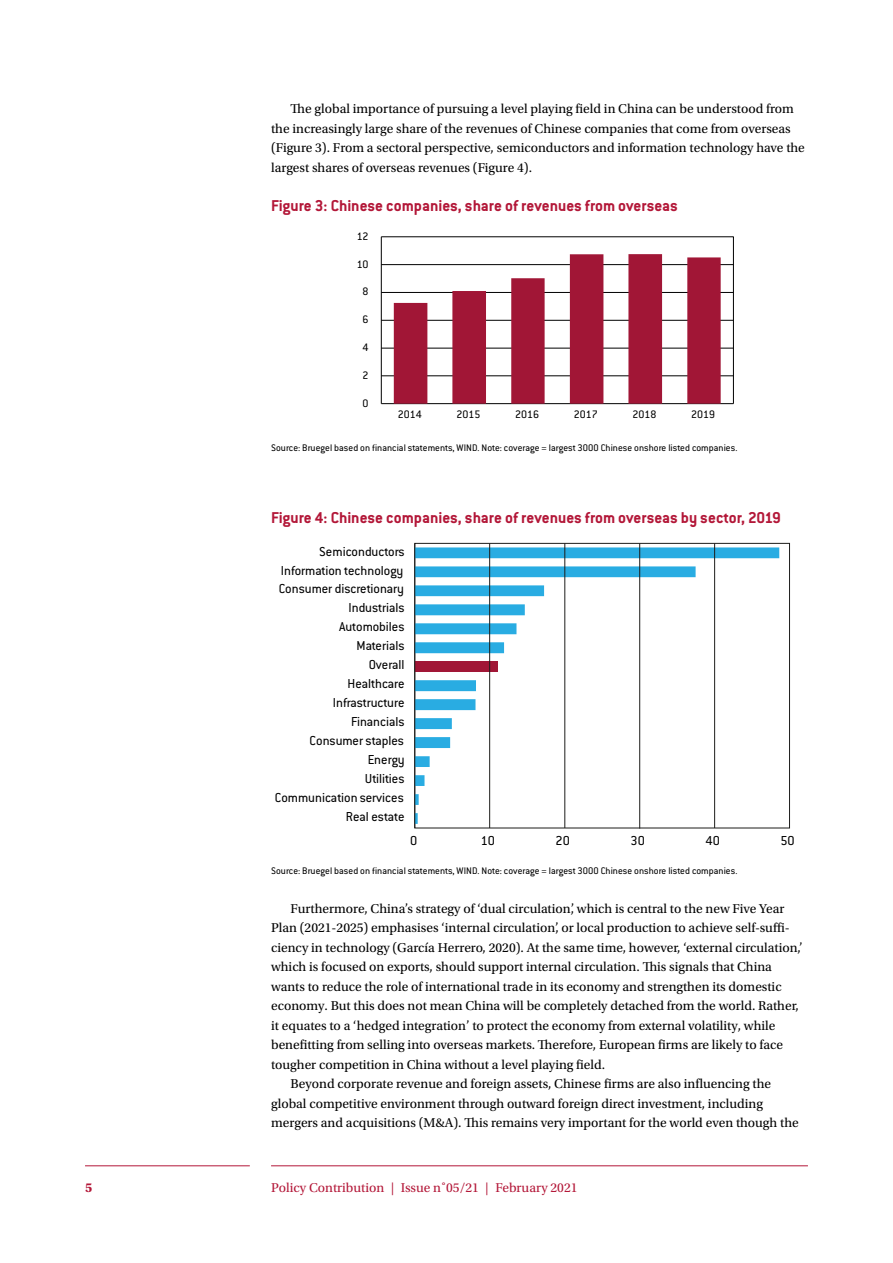
<style>
.page{position:relative;width:893px;height:1263px;background:#fff}
.page>*{position:absolute;margin:0;border:0;box-sizing:border-box;transform-origin:0 0}
.t1{font:700 17.25px "Conduit ITC Std";color:#b31738}
.t2{font:14.25px "Conduit ITC";color:#000}
.t3{font:13.5px/19.5px "Utopia Std";color:#000}
.t4{font:13.5px "Utopia Std";color:#b31738}
.t5{font:700 13.5px "Utopia Std";color:#b31738}
.t6{font:11.85px "Conduit ITC";letter-spacing:-.005em;color:#000}
.t7{font:10.5px "Conduit ITC";letter-spacing:.005em;color:#000}
</style>
<div class="page">
<hr style="left:85px;top:1165px;width:165px;height:1px;background:#b31738">
<hr style="left:271px;top:1165px;width:537px;height:1px;background:#b31738">
<svg style="left:381px;top:237px;width:353px;height:167px"></svg>
<svg style="left:415px;top:547px;width:364px;height:277px"></svg>
<hr style="left:714px;top:543px;width:1px;height:285px;background:#1d1d1b">
<hr style="left:639px;top:543px;width:1px;height:285px;background:#1d1d1b">
<hr style="left:565px;top:543px;width:1px;height:285px;background:#1d1d1b">
<hr style="left:489px;top:543px;width:1px;height:285px;background:#1d1d1b">
<hr style="left:414px;top:543px;width:1px;height:285px;background:#1d1d1b">
<p class="t3" style="left:271px;top:99px;width:535px;text-indent:19px">The global importance of pursuing a level playing field in China can be understood from the increasingly large share of the revenues of Chinese companies that come from overseas (Figure 3). From a sectoral perspective, semiconductors and information technology have the largest shares of overseas revenues (Figure 4).</p>
<p class="t1" style="left:271px;top:195px;width:408px">Figure 3: Chinese companies, share of revenues from overseas</p>
<p class="t6" style="left:357px;top:229px;width:13px">12</p>
<p class="t6" style="left:357px;top:257px;width:13px">10</p>
<p class="t6" style="left:363px;top:285px;width:7px">8</p>
<p class="t6" style="left:363px;top:312px;width:7px">6</p>
<p class="t6" style="left:363px;top:340px;width:7px">4</p>
<p class="t6" style="left:363px;top:368px;width:7px">2</p>
<p class="t6" style="left:363px;top:396px;width:7px">0</p>
<p class="t6" style="left:398px;top:407px;width:25px">2014</p>
<p class="t6" style="left:457px;top:407px;width:25px">2015</p>
<p class="t6" style="left:515px;top:407px;width:25px">2016</p>
<p class="t6" style="left:574px;top:407px;width:25px">2017</p>
<p class="t6" style="left:633px;top:407px;width:25px">2018</p>
<p class="t6" style="left:691px;top:407px;width:25px">2019</p>
<p class="t7" style="left:271px;top:441px;width:468px">Source: Bruegel based on financial statements, WIND. Note: coverage = largest 3000 Chinese onshore listed companies.</p>
<p class="t1" style="left:271px;top:507px;width:511px">Figure 4: Chinese companies, share of revenues from overseas by sector, 2019</p>
<p class="t2" style="left:319px;top:542px;width:87px">Semiconductors</p>
<p class="t2" style="left:281px;top:561px;width:124px">Information technology</p>
<p class="t2" style="left:279px;top:580px;width:127px">Consumer discretionary</p>
<p class="t2" style="left:349px;top:599px;width:57px">Industrials</p>
<p class="t2" style="left:339px;top:618px;width:67px">Automobiles</p>
<p class="t2" style="left:356px;top:637px;width:50px">Materials</p>
<p class="t2" style="left:369px;top:656px;width:37px">Overall</p>
<p class="t2" style="left:348px;top:675px;width:58px">Healthcare</p>
<p class="t2" style="left:333px;top:694px;width:73px">Infrastructure</p>
<p class="t2" style="left:351px;top:713px;width:55px">Financials</p>
<p class="t2" style="left:310px;top:732px;width:96px">Consumer staples</p>
<p class="t2" style="left:368px;top:751px;width:38px">Energy</p>
<p class="t2" style="left:365px;top:770px;width:41px">Utilities</p>
<p class="t2" style="left:275px;top:789px;width:130px">Communication services</p>
<p class="t2" style="left:346px;top:808px;width:60px">Real estate</p>
<p class="t2" style="left:410px;top:832px;width:9px">0</p>
<p class="t2" style="left:481px;top:832px;width:16px">10</p>
<p class="t2" style="left:556px;top:832px;width:16px">20</p>
<p class="t2" style="left:631px;top:832px;width:16px">30</p>
<p class="t2" style="left:706px;top:832px;width:16px">40</p>
<p class="t2" style="left:780px;top:832px;width:16px">50</p>
<p class="t7" style="left:271px;top:864px;width:468px">Source: Bruegel based on financial statements, WIND. Note: coverage = largest 3000 Chinese onshore listed companies.</p>
<p class="t3" style="left:291px;top:899px;width:495px">Furthermore, China’s strategy of ‘dual circulation’, which is central to the new Five Year</p>
<p class="t3" style="left:271px;top:918px;width:520px">Plan (2021-2025) emphasises ‘internal circulation’, or local production to achieve self-suffi-</p>
<p class="t3" style="left:271px;top:938px;width:533px">ciency in technology (García Herrero, 2020). At the same time, however, ‘external circulation,’</p>
<p class="t3" style="left:271px;top:957px;width:502px">which is focused on exports, should support internal circulation. This signals that China</p>
<p class="t3" style="left:271px;top:977px;width:512px">wants to reduce the role of international trade in its economy and strengthen its domestic</p>
<p class="t3" style="left:271px;top:996px;width:529px">economy. But this does not mean China will be completely detached from the world. Rather,</p>
<p class="t3" style="left:271px;top:1016px;width:506px">it equates to a ‘hedged integration’ to protect the economy from external volatility, while</p>
<p class="t3" style="left:271px;top:1035px;width:513px">benefitting from selling into overseas markets. Therefore, European firms are likely to face</p>
<p class="t3" style="left:271px;top:1055px;width:336px">tougher competition in China without a level playing field.</p>
<p class="t3" style="left:291px;top:1074px;width:482px">Beyond corporate revenue and foreign assets, Chinese firms are also influencing the</p>
<p class="t3" style="left:271px;top:1094px;width:493px">global competitive environment through outward foreign direct investment, including</p>
<p class="t3" style="left:271px;top:1113px;width:529px">mergers and acquisitions (M&amp;A). This remains very important for the world even though the</p>
<p class="t5" style="left:85px;top:1179px;width:9px">5</p>
<p class="t4" style="left:271px;top:1180px;width:308px">Policy Contribution | Issue n˚05/21 | February 2021</p>
</div>
